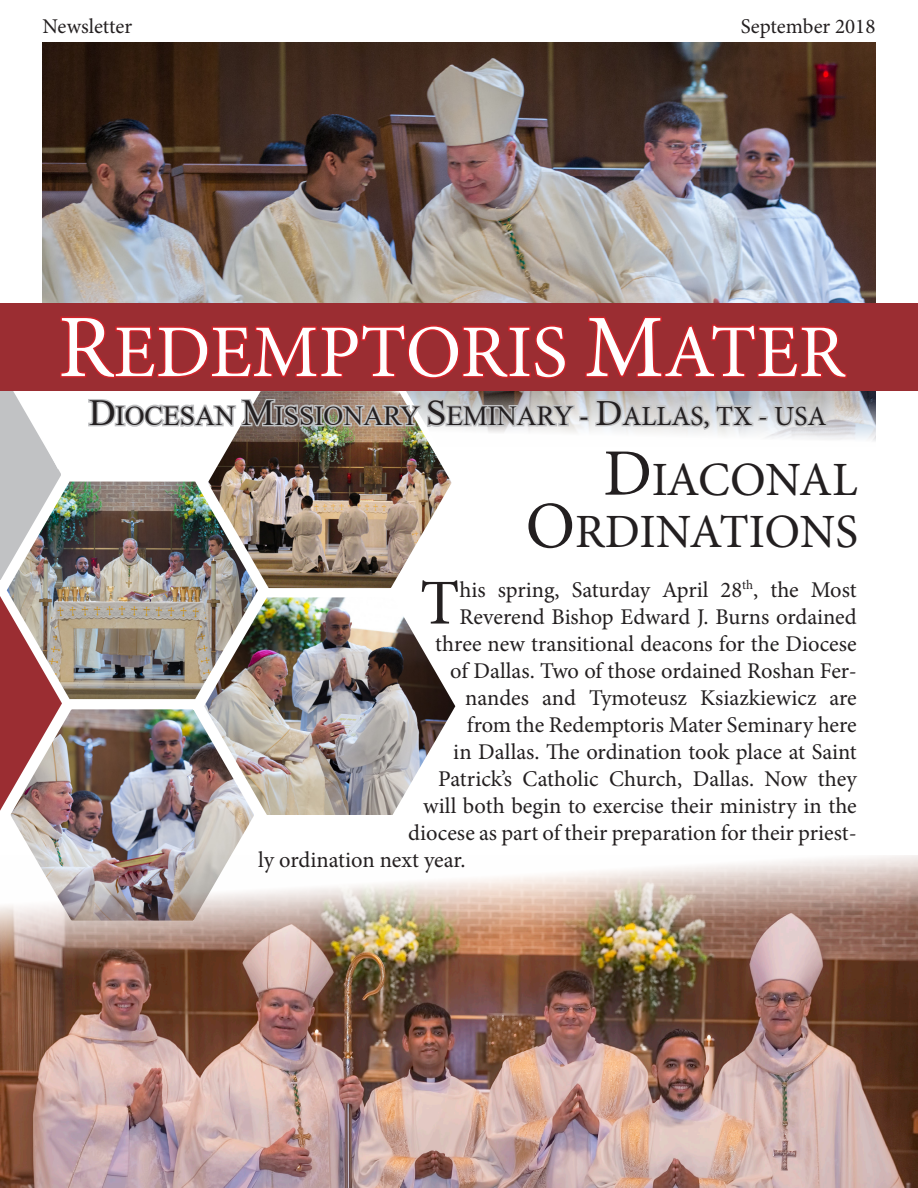
<style>
.page{position:relative;width:918px;height:1188px;background:#fff}
.page>*{position:absolute;margin:0;border:0;box-sizing:border-box;transform-origin:0 0}
.t1{font:74.4px "Minion Pro";color:#fff}
.t2{font:64.05px "Minion Pro";color:#231f20}
.t3{font:47.85px "Minion Pro";letter-spacing:-.01em;color:#231f20}
.t4{font:27.6px "Times New Roman";color:#231f20}
.t5{font:22.5px "Minion Pro";color:#231f20}
.t6{font:21px "Minion Pro";color:#231f20}
.s1{font-size:89.25px}
.s2{font-size:36.75px}
.s3{font-family:"Minion Pro";font-size:36.75px}
.s4{font-family:"Minion Pro"}
.s5{font-size:66.3px}
</style>
<div class="page">
<img style="left:10px;top:699px;width:244px;height:156px">
<img style="left:204px;top:598px;width:251px;height:217px">
<img style="left:7px;top:590px;width:251px;height:109px">
<svg style="left:0;top:596px;width:62px;height:215px"></svg>
<img style="left:0;top:855px;width:918px;height:333px">
<img style="left:43px;top:43px;width:832px;height:398px">
<svg style="left:197px;top:590px;width:149px;height:8px"></svg>
<div style="left:0;top:303px;width:918px;height:88px;background:#9b2d32"></div>
<img style="left:0;top:316px;width:861px;height:274px">
<svg style="left:42px;top:42px;width:93px;height:8px"></svg>
<p class="t6" style="left:43px;top:12px;width:91px">Newsletter</p>
<p class="t6" style="left:741px;top:12px;width:136px">September 2018</p>
<p class="t1" style="left:58px;top:303px;width:788px"><span class="s1">R</span>EDEMPTORIS <span class="s1">M</span>ATER</p>
<p class="t4" style="left:89px;top:396px;width:739px"><span class="s2">D</span>IOCESAN <span class="s2">M</span>ISSIONARY <span class="s2">S</span>EMINARY - <span class="s3">D</span><span class="s4">ALLAS, TX - USA</span></p>
<p class="t3" style="left:603px;top:447px;width:256px"><span class="s5">D</span>IACONAL</p>
<p class="t3" style="left:526px;top:500px;width:334px"><span class="s5">O</span>RDINATIONS</p>
<p class="t2" style="left:420px;top:560px;width:41px">T</p>
<p class="t5" style="left:460px;top:574px;width:399px">his spring, Saturday April 28<sup>th</sup>, the Most</p>
<p class="t5" style="left:460px;top:601px;width:399px">Reverend Bishop Edward J. Burns ordained</p>
<p class="t5" style="left:435px;top:628px;width:423px">three new transitional deacons for the Diocese</p>
<p class="t5" style="left:450px;top:655px;width:408px">of Dallas. Two of those ordained Roshan Fer-</p>
<p class="t5" style="left:465px;top:682px;width:393px">nandes and Tymoteusz Ksiazkiewicz are</p>
<p class="t5" style="left:467px;top:709px;width:391px">from the Redemptoris Mater Seminary here</p>
<p class="t5" style="left:453px;top:736px;width:405px">in Dallas. The ordination took place at Saint</p>
<p class="t5" style="left:438px;top:763px;width:420px">Patrick’s Catholic Church, Dallas. Now they</p>
<p class="t5" style="left:423px;top:790px;width:435px">will both begin to exercise their ministry in the</p>
<p class="t5" style="left:408px;top:817px;width:450px">diocese as part of their preparation for their priest-</p>
<p class="t5" style="left:258px;top:844px;width:209px">ly ordination next year.</p>
</div>
